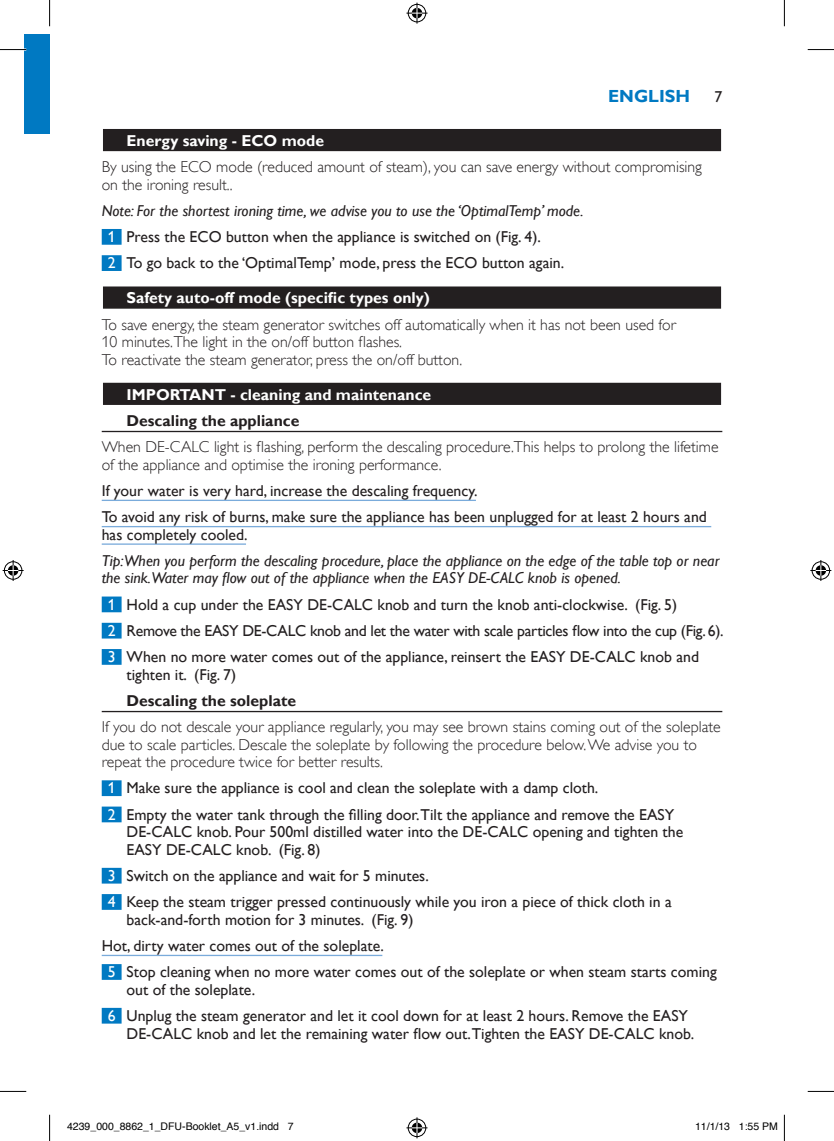
<style>
.page{position:relative;width:834px;height:1141px;background:#fff}
.page>*{position:absolute;margin:0;border:0;box-sizing:border-box;transform-origin:0 0}
.t1{font:700 17.5px "Gill Sans Alt One WGL";color:#0079c2}
.t2{font:15.75px/26.2px "Gill Sans Alt One WGL";color:#231f20}
.t3{font:15.75px/17.5px "Gill Sans Alt One WGL Light";color:#231f20}
.t4{font:italic 15.75px/17.5px "Gill Sans Alt One WGL";color:#231f20}
.t5{font:700 15.75px "Gill Sans Alt One WGL";color:#fff}
.t6{font:700 15.75px "Gill Sans Alt One WGL";color:#231f20}
.t7{font:10.5px "Helvetica";color:#000}
.s1{font-style:italic}
.s2{color:#fff}
</style>
<div class="page">
<div style="left:25px;top:35px;width:25px;height:99px;background:#0079c2"></div>
<div style="left:102px;top:128px;width:620px;height:25px;background:#dedddd"></div>
<div style="left:103px;top:129px;width:617px;height:22px;background:#231f20"></div>
<div style="left:102px;top:229px;width:19px;height:16px;background:#0079c2"></div>
<div style="left:102px;top:255px;width:19px;height:16px;background:#0079c2"></div>
<div style="left:103px;top:286px;width:617px;height:23px;background:#231f20"></div>
<div style="left:103px;top:383px;width:617px;height:22px;background:#231f20"></div>
<hr style="left:102px;top:431px;width:620px;height:1px;background:#231f20">
<hr style="left:102px;top:500px;width:374px;height:1px;background:#7aabdb">
<hr style="left:102px;top:526px;width:609px;height:1px;background:#7aabdb">
<hr style="left:102px;top:543px;width:144px;height:2px;background:#7aabdb">
<div style="left:102px;top:596px;width:19px;height:16px;background:#0079c2"></div>
<div style="left:102px;top:623px;width:19px;height:15px;background:#0079c2"></div>
<div style="left:102px;top:649px;width:19px;height:16px;background:#0079c2"></div>
<hr style="left:102px;top:711px;width:620px;height:1px;background:#231f20">
<div style="left:102px;top:780px;width:19px;height:16px;background:#0079c2"></div>
<div style="left:102px;top:806px;width:19px;height:16px;background:#0079c2"></div>
<div style="left:102px;top:868px;width:19px;height:15px;background:#0079c2"></div>
<div style="left:102px;top:894px;width:19px;height:16px;background:#0079c2"></div>
<hr style="left:102px;top:955px;width:280px;height:1px;background:#7aabdb">
<div style="left:102px;top:964px;width:19px;height:16px;background:#0079c2"></div>
<div style="left:102px;top:1008px;width:19px;height:15px;background:#0079c2"></div>
<hr style="left:0;top:48px;width:26px;height:3px;background:#fff">
<svg style="left:0;top:49px;width:26px;height:1px"></svg>
<svg style="left:807px;top:49px;width:26px;height:1px"></svg>
<svg style="left:0;top:1091px;width:26px;height:1px"></svg>
<svg style="left:807px;top:1091px;width:26px;height:1px"></svg>
<svg style="left:49px;top:0;width:1px;height:26px"></svg>
<svg style="left:49px;top:1115px;width:1px;height:26px"></svg>
<svg style="left:783px;top:0;width:1px;height:26px"></svg>
<svg style="left:783px;top:1115px;width:1px;height:26px"></svg>
<svg style="left:406px;top:3px;width:21px;height:21px"></svg>
<svg style="left:406px;top:1117px;width:21px;height:21px"></svg>
<svg style="left:3px;top:560px;width:21px;height:21px"></svg>
<svg style="left:810px;top:560px;width:21px;height:21px"></svg>
<p class="t1" style="left:608px;top:87px;width:83px">ENGLISH</p>
<p class="t2" style="left:714px;top:85px;width:9px">7</p>
<p class="t5" style="left:126px;top:133px;width:199px">Energy saving - ECO mode</p>
<p class="t3" style="left:102px;top:158px;width:601px">By using the ECO mode (reduced amount of steam), you can save energy without compromising on the ironing result..</p>
<p class="t2" style="left:108px;top:199px;width:477px;text-indent:-6px"><span class="s1">Note: For the shortest ironing time, we advise you to use the ‘OptimalTemp’ mode.<br></span><span class="s2">1</span> Press the ECO button when the appliance is switched on (Fig. 4).<br><span class="s2">2</span> To go back to the ‘OptimalTemp’ mode, press the ECO button again.</p>
<p class="t5" style="left:126px;top:287px;width:304px">Safety auto-off mode (speciic types only)</p>
<p class="t3" style="left:102px;top:317px;width:575px">To save energy, the steam generator switches off automatically when it has not been used for<br>10 minutes.The light in the on/off button lashes.<br>To reactivate the steam generator, press the on/off button.</p>
<p class="t5" style="left:126px;top:386px;width:306px">IMPORTANT - cleaning and maintenance</p>
<p class="t6" style="left:126px;top:413px;width:174px">Descaling the appliance</p>
<p class="t3" style="left:102px;top:438px;width:618px">When DE-CALC light is lashing, perform the descaling procedure.This helps to prolong the lifetime of the appliance and optimise the ironing performance.</p>
<p class="t2" style="left:102px;top:479px;width:606px">If your water is very hard, increase the descaling frequency.<br>To avoid any risk of burns, make sure the appliance has been unplugged for at least 2 hours and</p>
<p class="t2" style="left:102px;top:522px;width:147px">has completely cooled.</p>
<p class="t4" style="left:102px;top:553px;width:619px">Tip:When you perform the descaling procedure, place the appliance on the edge of the table top or near the sink.Water may low out of the appliance when the EASY DE-CALC knob is opened.</p>
<p class="t2" style="left:108px;top:592px;width:617px"><span class="s2">1</span> Hold a cup under the EASY DE-CALC knob and turn the knob anti-clockwise. (Fig. 5)<br><span class="s2">2</span> Remove the EASY DE-CALC knob and let the water with scale particles l ow into the cup (Fig. 6).<br><span class="s2">3</span> When no more water comes out of the appliance, reinsert the EASY DE-CALC knob and</p>
<p class="t2" style="left:126px;top:662px;width:111px">tighten it. (Fig. 7)</p>
<p class="t6" style="left:126px;top:693px;width:171px">Descaling the soleplate</p>
<p class="t3" style="left:102px;top:719px;width:620px">If you do not descale your appliance regularly, you may see brown stains coming out of the soleplate due to scale particles. Descale the soleplate by following the procedure below. We advise you to repeat the procedure twice for better results.</p>
<p class="t2" style="left:108px;top:776px;width:568px"><span class="s2">1</span> Make sure the appliance is cool and clean the soleplate with a damp cloth.<br><span class="s2">2</span> Empty the water tank through the illing door.Tilt the appliance and remove the EASY</p>
<p class="t2" style="left:126px;top:824px;width:558px;line-height:17.5px">DE-CALC knob. Pour 500ml distilled water into the DE-CALC opening and tighten the<br>EASY DE-CALC knob. (Fig. 8)</p>
<p class="t2" style="left:108px;top:864px;width:565px"><span class="s2">3</span> Switch on the appliance and wait for 5 minutes.<br><span class="s2">4</span> Keep the steam trigger pressed continuously while you iron a piece of thick cloth in a</p>
<p class="t2" style="left:126px;top:907px;width:288px">back-and-forth motion for 3 minutes. (Fig. 9)</p>
<p class="t2" style="left:102px;top:934px;width:283px">Hot, dirty water comes out of the soleplate.</p>
<p class="t2" style="left:108px;top:960px;width:610px"><span class="s2">5</span> Stop cleaning when no more water comes out of the soleplate or when steam starts coming</p>
<p class="t2" style="left:108px;top:977px;width:581px;text-indent:19px">out of the soleplate.<br><span class="s2">6</span> Unplug the steam generator and let it cool down for at least 2 hours. Remove the EASY</p>
<p class="t2" style="left:126px;top:1020px;width:569px">DE-CALC knob and let the remaining water low out.Tighten the EASY DE-CALC knob.</p>
<p class="t7" style="left:67px;top:1123px;width:228px">4239_000_8862_1_DFU-Booklet_A5_v1.indd 7</p>
<p class="t7" style="left:694px;top:1123px;width:84px">11/1/13 1:55 PM</p>
</div>
